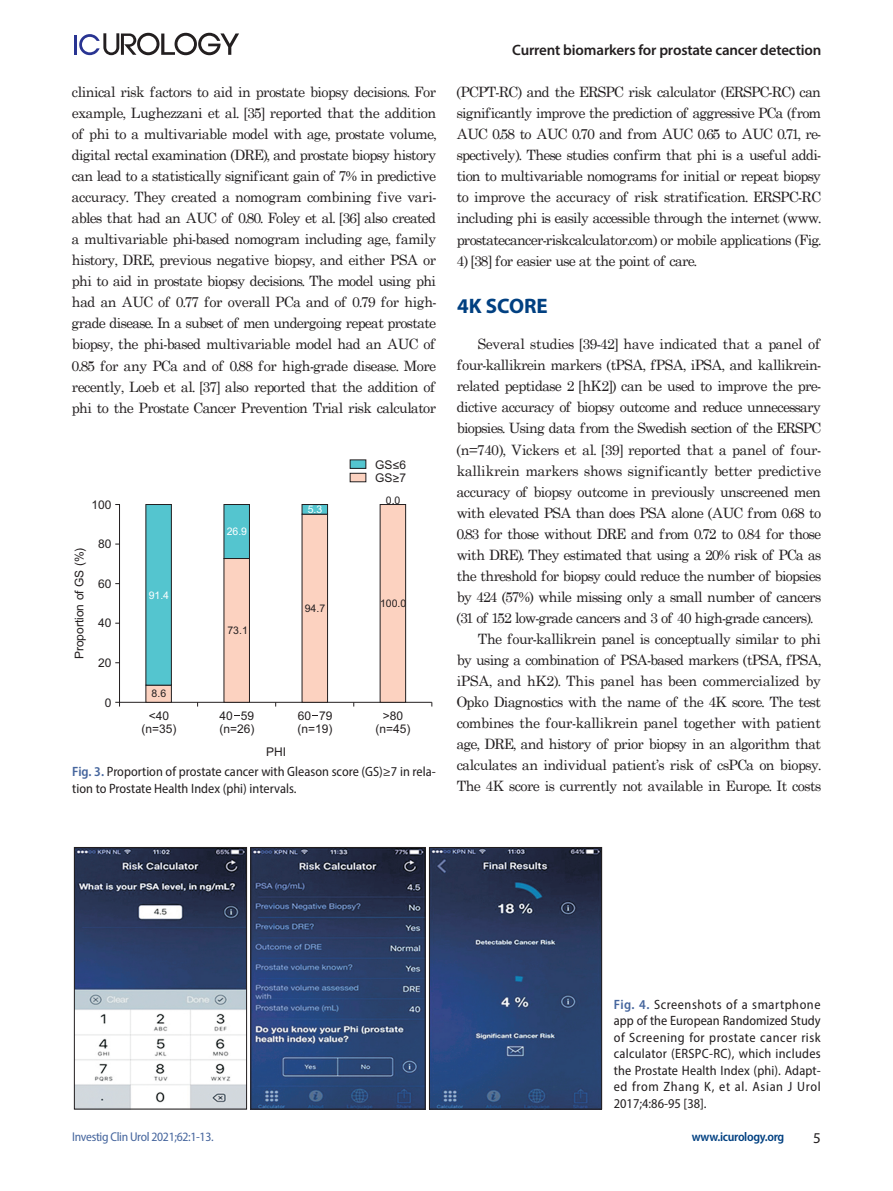
<style>
.page{position:relative;width:893px;height:1191px;background:#fff}
.page>*{position:absolute;margin:0;border:0;box-sizing:border-box;transform-origin:0 0}
.t1{font:700 21px "Myriad Pro";color:#014081}
.t2{font:600 15px "Myriad Pro";letter-spacing:-.01em;color:#231f20}
.t3{font:15px "Myriad Pro";color:#231f20}
.t4{font:14.25px/21px "Century Schoolbook";letter-spacing:-.045em;color:#231f20}
.t5{font:14.25px "Century Schoolbook";letter-spacing:-.025em;color:#231f20}
.t6{font:14.25px "Century Schoolbook";letter-spacing:-.015em;color:#231f20}
.t7{font:semi-condensed 13.5px/16.5px "Myriad Pro";color:#231f20}
.t8{font:semi-condensed 12.75px "Myriad Pro";letter-spacing:-.025em;color:#45659d}
.t9{font:600 semi-condensed 12.75px "Myriad Pro";letter-spacing:-.025em;color:#014081}
.t10{font:12px/13.4px "Arial";color:#231f20}
.t11{font:10.5px "Arial";color:#231f20}
.t12{font:10.5px "Arial";color:#fff}
.s1{font-weight:600;color:#45659d}
</style>
<div class="page">
<hr style="left:74px;top:35px;width:3px;height:20px;background:#293492">
<svg style="left:79px;top:33px;width:160px;height:22px"></svg>
<svg style="left:115px;top:504px;width:318px;height:199px"></svg>
<div style="left:350px;top:473px;width:16px;height:9px;background:#fcd2c0;border:1px solid #231f20"></div>
<div style="left:350px;top:460px;width:16px;height:8px;background:#54c5cf"></div>
<div style="left:350px;top:459px;width:16px;height:10px;border:1px solid #231f20"></div>
<div style="left:145px;top:684px;width:27px;height:18px;background:#fcd2c0;border:1px solid #231f20"></div>
<div style="left:224px;top:558px;width:26px;height:144px;background:#fcd2c0;border:1px solid #231f20"></div>
<div style="left:302px;top:514px;width:26px;height:188px;background:#fcd2c0;border:1px solid #231f20"></div>
<div style="left:380px;top:504px;width:26px;height:198px;background:#fcd2c0;border:1px solid #231f20"></div>
<div style="left:145px;top:504px;width:27px;height:181px;background:#54c5cf;border:1px solid #231f20"></div>
<div style="left:224px;top:504px;width:26px;height:55px;background:#54c5cf;border:1px solid #231f20"></div>
<div style="left:302px;top:504px;width:26px;height:10px;background:#54c5cf;border:1px solid #231f20"></div>
<svg style="left:74px;top:847px;width:528px;height:262px;background:#4c5d7e"></svg>
<p class="t2" style="left:512px;top:40px;width:311px">Current biomarkers for prostate cancer detection</p>
<p class="t4" style="left:72px;top:80px;width:367px">clinical risk factors to aid in prostate biopsy decisions. For example, Lughezzani et al. [35] reported that the addition of phi to a multivariable model with age, prostate volume, digital rectal examination (DRE), and prostate biopsy history can lead to a statistically significant gain of 7% in predictive accuracy. They created a nomogram combining five vari&shy;ables that had an AUC of 0.80. Foley et al. [36] also created a multivariable phi-based nomogram including age, family history, DRE, previous negative biopsy, and either PSA or phi to aid in prostate biopsy decisions. The model using phi had an AUC of 0.77 for overall PCa and of 0.79 for high&shy;grade disease. In a subset of men undergoing repeat prostate biopsy, the phi-based multivariable model had an AUC of 0.85 for any PCa and of 0.88 for high-grade disease. More recently, Loeb et al. [37] also reported that the addition of phi to the Prostate Cancer Prevention Trial risk calculator</p>
<p class="t4" style="left:456px;top:81px;width:367px;text-align:justify">(PCPT-RC) and the ERSPC risk calculator (ERSPC-RC) can significantly improve the prediction of aggressive PCa (from AUC 0.58 to AUC 0.70 and from AUC 0.65 to AUC 0.71, re&shy;spectively). These studies confirm that phi is a useful addi&shy;tion to multivariable nomograms for initial or repeat biopsy to improve the accuracy of risk stratification. ERSPC-RC including phi is easily accessible through the internet (www. prostatecancer-riskcalculator.com) or mobile applications (Fig.</p>
<p class="t4" style="left:456px;top:249px;width:243px">4) [38] for easier use at the point of care.</p>
<h1 class="t1" style="left:457px;top:292px;width:92px">4K SCORE</h1>
<p class="t5" style="left:477px;top:332px;width:344px">Several studies [39-42] have indicated that a panel of</p>
<p class="t4" style="left:457px;top:353px;width:366px">four-kallikrein markers (tPSA, fPSA, iPSA, and kallikrein-</p>
<p class="t4" style="left:457px;top:374px;width:366px">related peptidase 2 [hK2]) can be used to improve the pre-</p>
<p class="t4" style="left:456px;top:395px;width:366px">dictive accuracy of biopsy outcome and reduce unnecessary</p>
<p class="t4" style="left:457px;top:416px;width:366px">biopsies. Using data from the Swedish section of the ERSPC</p>
<p class="t5" style="left:456px;top:437px;width:367px">(n=740), Vickers et al. [39] reported that a panel of four-</p>
<p class="t6" style="left:457px;top:458px;width:366px">kallikrein markers shows significantly better predictive</p>
<p class="t4" style="left:456px;top:479px;width:366px">accuracy of biopsy outcome in previously unscreened men</p>
<p class="t4" style="left:457px;top:500px;width:366px">with elevated PSA than does PSA alone (AUC from 0.68 to</p>
<p class="t4" style="left:456px;top:521px;width:366px">0.83 for those without DRE and from 0.72 to 0.84 for those</p>
<p class="t4" style="left:457px;top:542px;width:366px">with DRE). They estimated that using a 20% risk of PCa as</p>
<p class="t4" style="left:457px;top:563px;width:366px">the threshold for biopsy could reduce the number of biopsies</p>
<p class="t4" style="left:457px;top:584px;width:366px">by 424 (57%) while missing only a small number of cancers</p>
<p class="t4" style="left:456px;top:605px;width:359px">(31 of 152 low-grade cancers and 3 of 40 high-grade cancers).</p>
<p class="t4" style="left:478px;top:627px;width:344px">The four-kallikrein panel is conceptually similar to phi</p>
<p class="t4" style="left:457px;top:648px;width:366px">by using a combination of PSA-based markers (tPSA, fPSA,</p>
<p class="t4" style="left:457px;top:669px;width:366px">iPSA, and hK2). This panel has been commercialized by</p>
<p class="t4" style="left:456px;top:690px;width:366px">Opko Diagnostics with the name of the 4K score. The test</p>
<p class="t5" style="left:457px;top:710px;width:366px">combines the four-kallikrein panel together with patient</p>
<p class="t4" style="left:456px;top:732px;width:366px">age, DRE, and history of prior biopsy in an algorithm that</p>
<p class="t4" style="left:457px;top:753px;width:367px">calculates an individual patient’s risk of csPCa on biopsy.</p>
<p class="t4" style="left:457px;top:774px;width:366px">The 4K score is currently not available in Europe. It costs</p>
<p class="t10" style="left:375px;top:459px;width:33px">GS&lt;6<br>GS&gt;7</p>
<p class="t11" style="left:386px;top:496px;width:16px">0.0</p>
<p class="t10" style="left:91px;top:499px;width:22px">100</p>
<p class="t10" style="left:98px;top:538px;width:15px">80</p>
<p class="t10" style="left:98px;top:578px;width:15px">60</p>
<p class="t10" style="left:98px;top:617px;width:15px">40</p>
<p class="t10" style="left:98px;top:657px;width:15px">20</p>
<p class="t12" style="left:308px;top:505px;width:16px">5.3</p>
<p class="t12" style="left:227px;top:527px;width:22px">26.9</p>
<p class="t10" style="left:74px;top:659px;width:113px;rotate:-90deg">Proportion of GS (%)</p>
<p class="t12" style="left:149px;top:591px;width:22px">91.4</p>
<p class="t11" style="left:380px;top:599px;width:28px">100.0</p>
<p class="t11" style="left:305px;top:604px;width:22px">94.7</p>
<p class="t11" style="left:227px;top:626px;width:22px">73.1</p>
<p class="t11" style="left:152px;top:690px;width:16px">8.6</p>
<p class="t10" style="left:105px;top:697px;width:8px">0</p>
<p class="t10" style="left:141px;top:710px;width:37px;text-align:center">&lt;40 (n=35)</p>
<p class="t10" style="left:219px;top:710px;width:37px">40 59 (n=26)</p>
<p class="t10" style="left:297px;top:710px;width:37px">60 79 (n=19)</p>
<p class="t10" style="left:376px;top:710px;width:37px;text-align:center">&gt;80 (n=45)</p>
<p class="t10" style="left:266px;top:746px;width:22px">PHI</p>
<p class="t7" style="left:72px;top:763px;width:365px"><span class="s1">Fig. 3.</span> Proportion of prostate cancer with Gleason score (GS)≥7 in rela&shy;tion to Prostate Health Index (phi) intervals.</p>
<p class="t7" style="left:614px;top:996px;width:208px;text-align:justify"><span class="s1">Fig. 4.</span> Screenshots of a smartphone app of the European Randomized Study of Screening for prostate cancer risk calculator (ERSPC-RC), which includes the Prostate Health Index (phi). Adapt&shy;ed from Zhang K, et al. Asian J Urol 2017;4:86-95 [38].</p>
<p class="t8" style="left:72px;top:1128px;width:143px">Investig Clin Urol 2021;62:1-13.</p>
<p class="t9" style="left:692px;top:1128px;width:94px">www.icurology.org</p>
<p class="t3" style="left:813px;top:1128px;width:9px">5</p>
</div>
